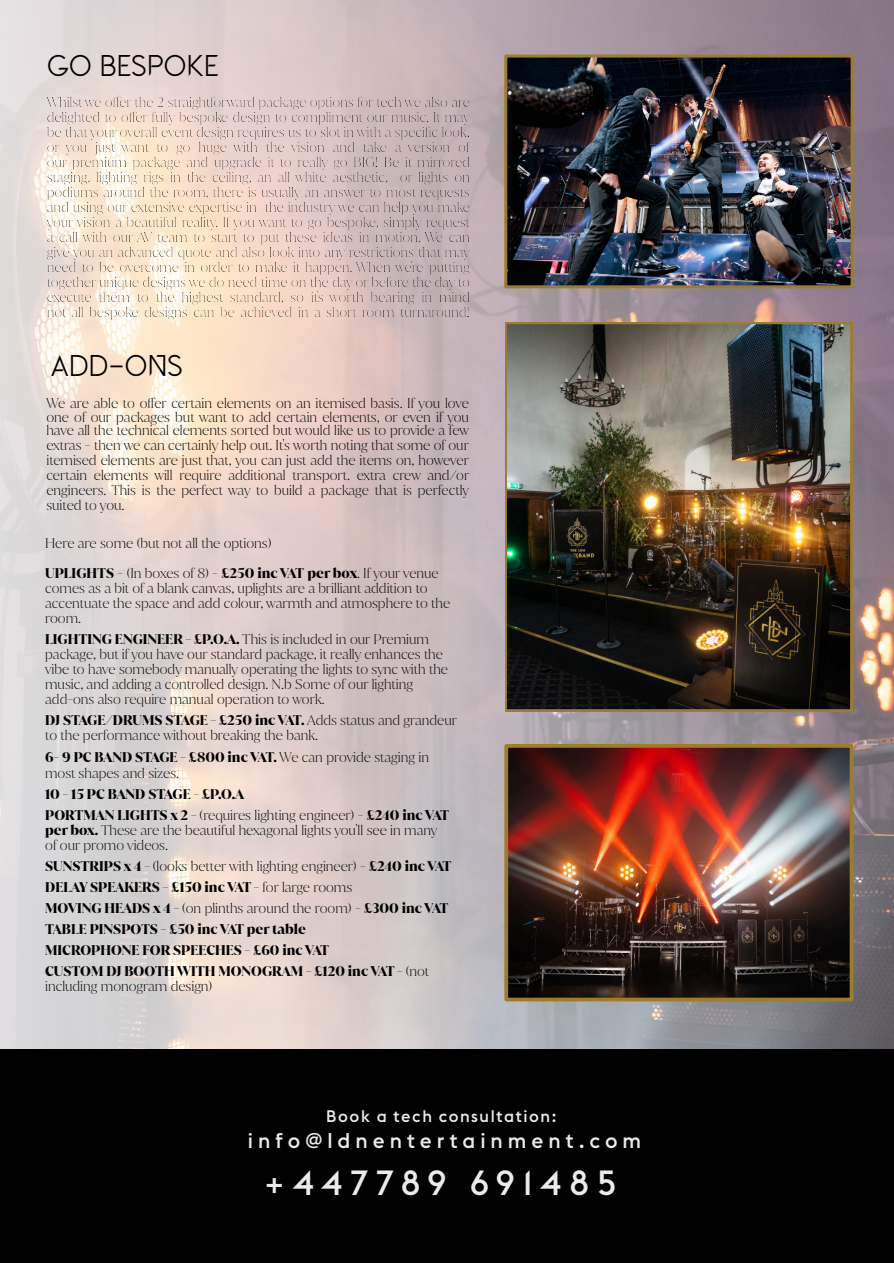
<style>
.page{position:relative;width:894px;height:1263px;background:#fff}
.page>*{position:absolute;margin:0;border:0;box-sizing:border-box;transform-origin:0 0}
.t1{font:500 34.5px "Euclid Flex";letter-spacing:.24em;color:#ebebeb}
.t2{font:30px "Qavo";color:#000}
.t3{font:500 21px "Euclid Flex";letter-spacing:.24em;color:#ebebeb}
.t4{font:500 16.5px "Euclid Flex";letter-spacing:.09em;color:#ebebeb}
.t5{font:200 13.5px/15px "Juana";color:#000}
.t6{font:700 13.5px/21px "Juana";color:#000}
.s1{font-weight:700}
.s2{font-weight:200}
</style>
<div class="page">
<img style="left:0;top:0;width:893px;height:1049px">
<div style="left:0;top:1049px;width:893px;height:214px;background:#000"></div>
<img style="left:508px;top:59px;width:341px;height:225px">
<div style="left:504px;top:55px;width:349px;height:233px;border:3px solid #9d7c2f"></div>
<img style="left:509px;top:749px;width:339px;height:247px">
<div style="left:504px;top:744px;width:349px;height:257px;border:4px solid #9d7c2f"></div>
<img style="left:505px;top:322px;width:346px;height:389px">
<h2 class="t2" style="left:47px;top:53px;width:174px">GO BESPOKE</h2>
<p class="t5" style="left:47px;top:95px;width:424px;text-align:justify">Whilst we offer the 2 straightforward package options for tech we also are delighted to offer fully bespoke design to compliment our music. It may be that your overall event design requires us to slot in with a specific look, or you just want to go huge with the vision and take a version of our premium package and upgrade it to really go BIG! Be it mirrored staging, lighting rigs in the ceiling, an all white aesthetic, or lights on podiums around the room, there is usually an answer to most requests and using our extensive expertise in the industry we can help you make your vision a beautiful reality. If you want to go bespoke, simply request a call with our AV team to start to put these ideas in motion. We can give you an advanced quote and also look into any restrictions that may need to be overcome in order to make it happen. When we're putting together unique designs we do need time on the day or before the day to execute them to the highest standard, so it's worth bearing in mind not all bespoke designs can be achieved in a short room turnaround!</p>
<h2 class="t2" style="left:51px;top:353px;width:133px">ADD-ONS</h2>
<p class="t5" style="left:46px;top:397px;width:424px;line-height:13.5px;text-align:justify">We are able to offer certain elements on an itemised basis. If you love one of our packages but want to add certain elements, or even if you have all the technical elements sorted but would like us to provide a few</p>
<p class="t5" style="left:46px;top:438px;width:424px;text-align:justify">extras - then we can certainly help out. It's worth noting that some of our itemised elements are just that, you can just add the items on, however certain elements will require additional transport. extra crew and/or engineers. This is the perfect way to build a package that is perfectly suited to you.</p>
<p class="t5" style="left:45px;top:536px;width:228px">Here are some (but not all the options)</p>
<p class="t5" style="left:45px;top:566px;width:406px"><span class="s1">UPLIGHTS</span> - (In boxes of 8) - <span class="s1">£250 inc VAT per box</span>. If your venue comes as a bit of a blank canvas, uplights are a brilliant addition to accentuate the space and add colour, warmth and atmosphere to the room.</p>
<p class="t5" style="left:45px;top:632px;width:404px"><span class="s1">LIGHTING ENGINEER - £P.O.A.</span> This is included in our Premium package, but if you have our standard package, it really enhances the vibe to have somebody manually operating the lights to sync with the music, and adding a controlled design. N.b Some of our lighting add-ons also require manual operation to work.</p>
<p class="t5" style="left:45px;top:713px;width:413px"><span class="s1">DJ STAGE/DRUMS STAGE - £250 inc VAT.</span> Adds status and grandeur to the performance without breaking the bank.</p>
<p class="t5" style="left:45px;top:750px;width:385px"><span class="s1">6- 9 PC BAND STAGE - £800 inc VAT.</span> We can provide staging in most shapes and sizes.</p>
<p class="t6" style="left:45px;top:783px;width:405px">10 - 15 PC BAND STAGE - £P.O.A<br>PORTMAN LIGHTS x 2 - <span class="s2">(requires lighting engineer) -</span> £240 inc VAT</p>
<p class="t5" style="left:45px;top:822px;width:393px"><span class="s1">per box.</span> These are the beautiful hexagonal lights you'll see in many of our promo videos.</p>
<p class="t6" style="left:45px;top:855px;width:408px">SUNSTRIPS x 4 - <span class="s2">(looks better with lighting engineer) -</span> £240 inc VAT DELAY SPEAKERS - £150 inc VAT - <span class="s2">for large rooms<br></span>MOVING HEADS x 4 - <span class="s2">(on plinths around the room) -</span> £300 inc VAT TABLE PINSPOTS - £50 inc VAT per table<br>MICROPHONE FOR SPEECHES - £60 inc VAT<br>CUSTOM DJ BOOTH WITH MONOGRAM - £120 inc VAT - <span class="s2">(not</span></p>
<p class="t5" style="left:45px;top:978px;width:168px">including monogram design)</p>
<p class="t4" style="left:326px;top:1109px;width:232px">Book a tech consultation:</p>
<h3 class="t3" style="left:248px;top:1131px;width:394px">info@ldnentertainment.com</h3>
<h1 class="t1" style="left:264px;top:1168px;width:353px">+447789 691485</h1>
</div>
